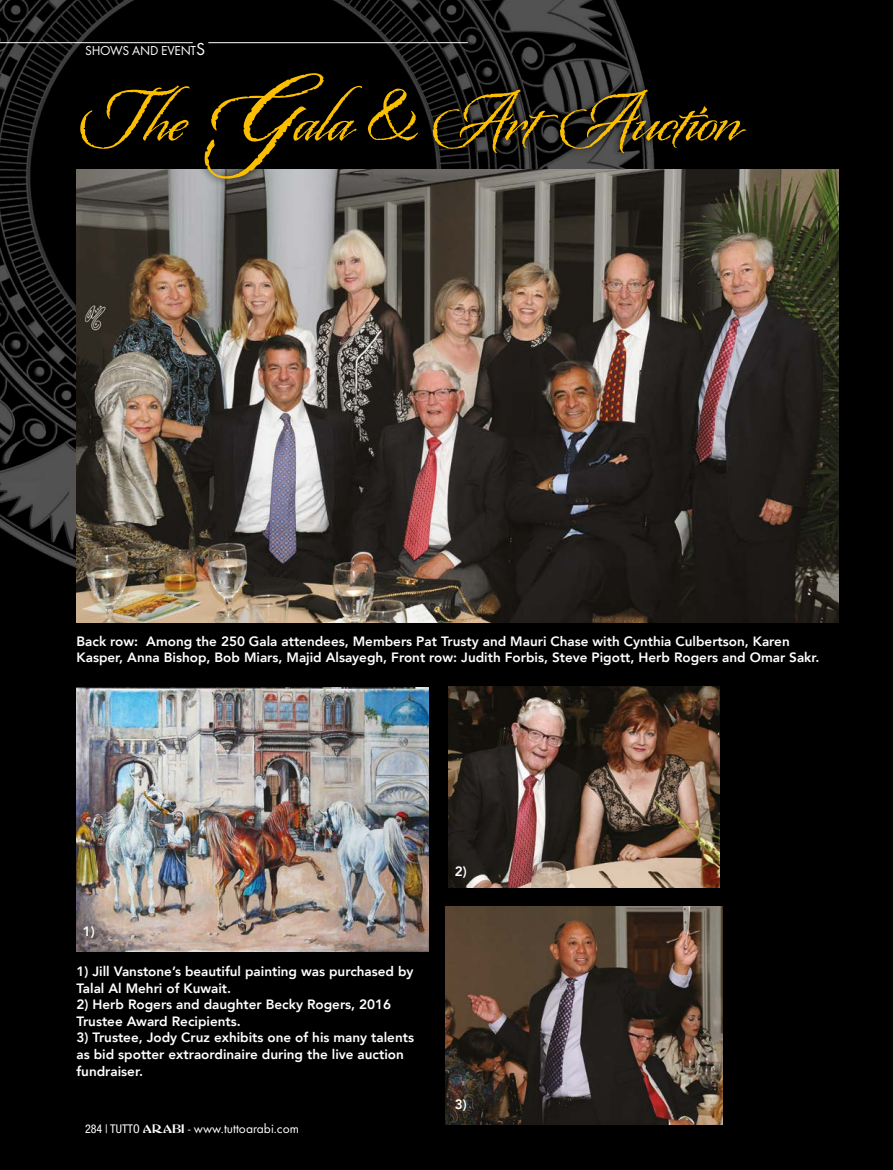
<style>
.page{position:relative;width:893px;height:1170px;background:#fff}
.page>*{position:absolute;margin:0;border:0;box-sizing:border-box;transform-origin:0 0}
.t1{font:72px "Origins";color:#fbbf00}
.t2{font:800 13.5px/16.5px "Avenir";color:#fff}
.t3{font:13.5px "Futura T";color:#fff}
.s1{font-size:18px}
.s2{font-size:96px}
.s3{font-family:"Helvetica Neue";font-stretch:condensed;font-size:12px}
.s4{font-family:"Abbess";font-size:12px}
</style>
<div class="page">
<div style="left:0;top:0;width:893px;height:1169px;background:#000"></div>
<img style="left:0;top:0;width:759px;height:702px">
<img style="left:77px;top:169px;width:762px;height:453px">
<img style="left:448px;top:686px;width:271px;height:201px">
<img style="left:77px;top:688px;width:352px;height:263px">
<img style="left:445px;top:906px;width:277px;height:218px">
<svg style="left:72px;top:65px;width:681px;height:122px"></svg>
<hr style="left:208px;top:42px;width:260px;height:1px;background:#fff">
<hr style="left:0;top:42px;width:193px;height:1px;background:#fff">
<p class="t3" style="left:85px;top:43px;width:122px">SHOWS AND EVENT<span class="s1">S</span></p>
<h1 class="t1" style="left:77px;top:73px;width:663px">The <span class="s2">G</span>ala &amp; Art Auction</h1>
<p class="t2" style="left:77px;top:632px;width:744px">Back row: Among the 250 Gala attendees, Members Pat Trusty and Mauri Chase with Cynthia Culbertson, Karen<br>Kasper, Anna Bishop, Bob Miars, Majid Alsayegh, Front row: Judith Forbis, Steve Pigott, Herb Rogers and Omar Sakr.</p>
<p class="t2" style="left:83px;top:922px;width:13px">1)</p>
<p class="t2" style="left:77px;top:963px;width:339px">1) Jill Vanstone’s beautiful painting was purchased by<br>Talal Al Mehri of Kuwait.</p>
<p class="t2" style="left:77px;top:996px;width:316px">2) Herb Rogers and daughter Becky Rogers, 2016<br>Trustee Award Recipients.</p>
<p class="t2" style="left:77px;top:1029px;width:339px">3) Trustee, Jody Cruz exhibits one of his many talents as bid spotter extraordinaire during the live auction fundraiser.</p>
<p class="t3" style="left:85px;top:1120px;width:215px"><span class="s3">284 | TUTTO</span> <span class="s4">ARABI</span> - www.tuttoarabi.com</p>
<p class="t2" style="left:455px;top:863px;width:13px">2)</p>
<p class="t2" style="left:455px;top:1095px;width:13px">3)</p>
</div>
